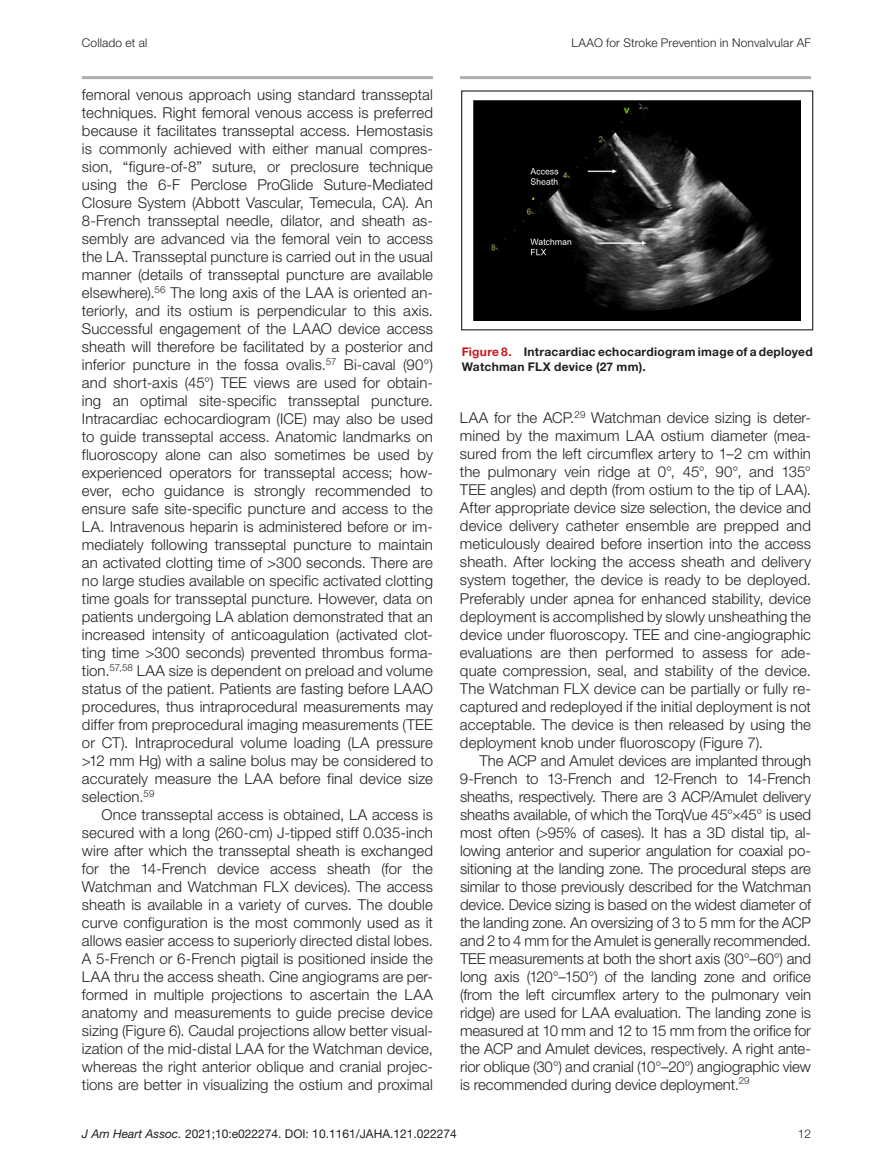
<style>
.page{position:relative;width:893px;height:1174px;background:#fff}
.page>*{position:absolute;margin:0;border:0;box-sizing:border-box;transform-origin:0 0}
.t1{font:300 15px/18px "Helvetica Neue LT Std";letter-spacing:.005em;color:#231f20;text-align:justify}
.t2{font:700 12px/15px "Helvetica Neue LT Std";letter-spacing:.02em;color:#231f20}
.t3{font:12px "Helvetica Neue LT Std";color:#231f20}
.t4{font:300 12px "Helvetica Neue LT Std";letter-spacing:.015em;color:#231f20}
.s1{color:#cd151d}
.s2{font-style:italic}
</style>
<div class="page">
<img style="left:473px;top:101px;width:328px;height:219px">
<div style="left:461px;top:90px;width:352px;height:240px;border:1px solid #231f20"></div>
<hr style="left:82px;top:76px;width:351px;height:3px;background:#aeafb3">
<hr style="left:460px;top:76px;width:351px;height:3px;background:#aeafb3">
<p class="t4" style="left:82px;top:35px;width:67px">Collado et al</p>
<p class="t4" style="left:571px;top:35px;width:241px">LAAO for Stroke Prevention in Nonvalvular AF</p>
<p class="t1" style="left:82px;top:85px;width:353px">femoral venous approach using standard transseptal techniques. Right femoral venous access is preferred because it facilitates transseptal access. Hemostasis is commonly achieved with either manual compres&shy;sion, “figure-of-8” suture, or preclosure technique using the 6-F Perclose ProGlide Suture-Mediated Closure System (Abbott Vascular, Temecula, CA). An 8-French transseptal needle, dilator, and sheath as&shy;sembly are advanced via the femoral vein to access the LA. Transseptal puncture is carried out in the usual manner (details of transseptal puncture are available elsewhere).<sup>56</sup> The long axis of the LAA is oriented an&shy;teriorly, and its ostium is perpendicular to this axis.<br>Successful engagement of the LAAO device access sheath will therefore be facilitated by a posterior and inferior puncture in the fossa ovalis.<sup>57</sup> Bi-caval (90°) and short-axis (45°) TEE views are used for obtain&shy;ing an optimal site-specific transseptal puncture.<br>Intracardiac echocardiogram (ICE) may also be used to guide transseptal access. Anatomic landmarks on fluoroscopy alone can also sometimes be used by experienced operators for transseptal access; how&shy;ever, echo guidance is strongly recommended to ensure safe site-specific puncture and access to the LA. Intravenous heparin is administered before or im&shy;mediately following transseptal puncture to maintain an activated clotting time of &gt;300 seconds. There are no large studies available on specific activated clotting time goals for transseptal puncture. However, data on patients undergoing LA ablation demonstrated that an increased intensity of anticoagulation (activated clot&shy;ting time &gt;300 seconds) prevented thrombus forma&shy;tion.<sup>57,58</sup> LAA size is dependent on preload and volume status of the patient. Patients are fasting before LAAO procedures, thus intraprocedural measurements may differ from preprocedural imaging measurements (TEE or CT). Intraprocedural volume loading (LA pressure &gt;12 mm Hg) with a saline bolus may be considered to accurately measure the LAA before final device size selection.<sup>59</sup></p>
<p class="t1" style="left:82px;top:805px;width:353px;text-indent:20px">Once transseptal access is obtained, LA access is secured with a long (260-cm) J-tipped stiff 0.035-inch wire after which the transseptal sheath is exchanged for the 14-French device access sheath (for the Watchman and Watchman FLX devices). The access sheath is available in a variety of curves. The double curve configuration is the most commonly used as it allows easier access to superiorly directed distal lobes.<br>A 5-French or 6-French pigtail is positioned inside the LAA thru the access sheath. Cine angiograms are per&shy;formed in multiple projections to ascertain the LAA anatomy and measurements to guide precise device sizing (Figure 6). Caudal projections allow better visual&shy;ization of the mid-distal LAA for the Watchman device, whereas the right anterior oblique and cranial projec&shy;tions are better in visualizing the ostium and proximal</p>
<p class="t2" style="left:462px;top:344px;width:352px"><span class="s1">Figure 8.</span> Intracardiac echocardiogram image of a deployed<br>Watchman FLX device (27 mm).</p>
<p class="t1" style="left:460px;top:409px;width:353px">LAA for the ACP.<sup>29</sup> Watchman device sizing is deter&shy;mined by the maximum LAA ostium diameter (mea&shy;sured from the left circumflex artery to 1–2 cm within the pulmonary vein ridge at 0°, 45°, 90°, and 135° TEE angles) and depth (from ostium to the tip of LAA).<br>After appropriate device size selection, the device and device delivery catheter ensemble are prepped and meticulously deaired before insertion into the access sheath. After locking the access sheath and delivery system together, the device is ready to be deployed.<br>Preferably under apnea for enhanced stability, device deployment is accomplished by slowly unsheathing the device under fluoroscopy. TEE and cine-angiographic evaluations are then performed to assess for ade&shy;quate compression, seal, and stability of the device.<br>The Watchman FLX device can be partially or fully re&shy;captured and redeployed if the initial deployment is not acceptable. The device is then released by using the deployment knob under fluoroscopy (Figure 7).</p>
<p class="t1" style="left:460px;top:751px;width:353px;text-indent:20px">The ACP and Amulet devices are implanted through 9-French to 13-French and 12-French to 14-French sheaths, respectively. There are 3 ACP/Amulet delivery sheaths available, of which the TorqVue 45°×45° is used most often (&gt;95% of cases). It has a 3D distal tip, al&shy;lowing anterior and superior angulation for coaxial po&shy;sitioning at the landing zone. The procedural steps are similar to those previously described for the Watchman device. Device sizing is based on the widest diameter of the landing zone. An oversizing of 3 to 5 mm for the ACP and 2 to 4 mm for the Amulet is generally recommended.<br>TEE measurements at both the short axis (30°–60°) and long axis (120°–150°) of the landing zone and orifice (from the left circumflex artery to the pulmonary vein ridge) are used for LAA evaluation. The landing zone is measured at 10 mm and 12 to 15 mm from the orifice for the ACP and Amulet devices, respectively. A right ante&shy;rior oblique (30°) and cranial (10°–20°) angiographic view is recommended during device deployment.<sup>29</sup></p>
<p class="t3" style="left:82px;top:1126px;width:376px"><span class="s2">J Am Heart Assoc.</span> 2021;10:e022274. DOI: 10.1161/JAHA.121.022274</p>
<p class="t4" style="left:798px;top:1126px;width:15px">12</p>
</div>
